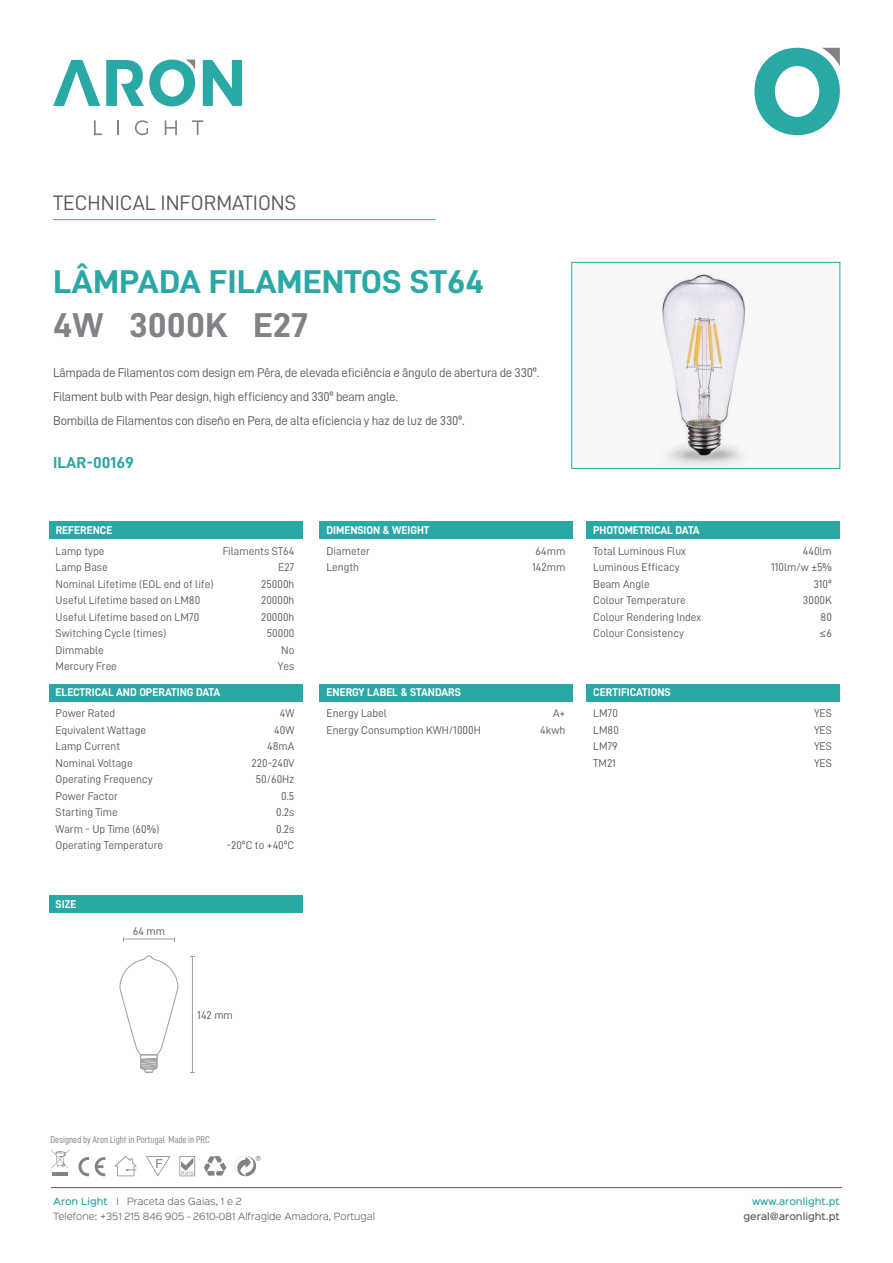
<style>
.page{position:relative;width:893px;height:1263px;background:#fff}
.page>*{position:absolute;margin:0;border:0;box-sizing:border-box;transform-origin:0 0}
.t1{font:34.5px "D DIN Bold";color:#808285;scale:1.08 1}
.t2{font:33px "D DIN Bold";color:#2aa8a5;scale:1.08 1}
.t3{font:21px "D DIN";color:#58595b}
.t4{font:15.75px "D DIN Bold";color:#2aa8a5;scale:1.08 1}
.t5{font:12.75px/24px "D DIN";letter-spacing:-.02em;color:#58595b}
.t6{font:11.25px/16.5px "D DIN";color:#58595b}
.t7{font:11.25px "D DIN Bold";color:#fff}
.t8{font:11.25px "Myriad Pro";color:#58595b}
.t9{font:9.9px "D DIN Condensed";color:#808285}
.t10{font:300 9px/15px "Sinkin Sans 300";color:#58595b}
.t11{font:500 9px "Sinkin Sans 500";color:#58595b}
.t12{font:500 9px "Sinkin Sans 500";color:#2aa8a5}
.s1{font-family:"D DIN"}
.s2{font-family:"Sinkin Sans 500";font-weight:500;color:#2aa8a5}
</style>
<div class="page">
<svg style="left:203px;top:60px;width:39px;height:46px"></svg>
<svg style="left:53px;top:60px;width:47px;height:46px"></svg>
<svg style="left:106px;top:60px;width:89px;height:46px"></svg>
<svg style="left:94px;top:120px;width:8px;height:15px"></svg>
<svg style="left:117px;top:120px;width:2px;height:15px"></svg>
<svg style="left:135px;top:120px;width:13px;height:15px"></svg>
<svg style="left:165px;top:120px;width:12px;height:15px"></svg>
<svg style="left:192px;top:120px;width:11px;height:15px"></svg>
<svg style="left:754px;top:48px;width:86px;height:87px"></svg>
<hr style="left:51px;top:1187px;width:791px;height:1px;background:#58595b">
<img style="left:661px;top:272px;width:89px;height:195px">
<div style="left:49px;top:522px;width:253px;height:17px;background:#2aa8a5"></div>
<hr style="left:53px;top:219px;width:382px;height:1px;background:#2aa8a5">
<div style="left:571px;top:262px;width:269px;height:207px;border:1px solid #2aa8a5"></div>
<div style="left:320px;top:522px;width:253px;height:17px;background:#2aa8a5"></div>
<div style="left:586px;top:522px;width:254px;height:17px;background:#2aa8a5"></div>
<div style="left:49px;top:896px;width:253px;height:17px;background:#2aa8a5"></div>
<div style="left:49px;top:684px;width:253px;height:17px;background:#2aa8a5"></div>
<div style="left:320px;top:684px;width:253px;height:17px;background:#2aa8a5"></div>
<div style="left:586px;top:684px;width:254px;height:17px;background:#2aa8a5"></div>
<svg style="left:179px;top:1156px;width:16px;height:20px"></svg>
<svg style="left:146px;top:1156px;width:25px;height:20px"></svg>
<svg style="left:204px;top:1156px;width:22px;height:20px"></svg>
<svg style="left:114px;top:1156px;width:23px;height:20px"></svg>
<svg style="left:78px;top:1157px;width:11px;height:19px"></svg>
<svg style="left:95px;top:1157px;width:10px;height:19px"></svg>
<hr style="left:52px;top:1172px;width:16px;height:4px;background:#808285">
<svg style="left:51px;top:1149px;width:19px;height:19px"></svg>
<svg style="left:235px;top:1156px;width:26px;height:20px"></svg>
<hr style="left:123px;top:939px;width:52px;height:1px;background:#9d9fa2">
<hr style="left:192px;top:956px;width:1px;height:117px;background:#9d9fa2">
<svg style="left:120px;top:955px;width:58px;height:119px"></svg>
<h3 class="t3" style="left:53px;top:191px;width:245px">TECHNICAL INFORMATIONS</h3>
<h2 class="t2" style="left:53px;top:264px;width:401px">LÂMPADA FILAMENTOS ST64</h2>
<h1 class="t1" style="left:53px;top:306px;width:238px">4W 3000K E27</h1>
<p class="t5" style="left:53px;top:360px;width:488px">Lâmpada de Filamentos com design em Pêra, de elevada eficiência e ângulo de abertura de 330º.<br>Filament bulb with Pear design, high efficiency and 330º beam angle.<br>Bombilla de Filamentos con diseño en Pera, de alta eficiencia y haz de luz de 330º.</p>
<h3 class="t4" style="left:53px;top:454px;width:76px">ILAR-00169</h3>
<p class="t7" style="left:56px;top:524px;width:58px">REFERENCE</p>
<p class="t7" style="left:327px;top:524px;width:104px">DIMENSION &amp; WEIGHT</p>
<p class="t7" style="left:593px;top:524px;width:108px">PHOTOMETRICAL DATA</p>
<p class="t6" style="left:56px;top:542px;width:159px">Lamp type<br>Lamp Base<br>Nominal Lifetime (EOL end of life)<br>Useful Lifetime based on LM80<br>Useful Lifetime based on LM70<br>Switching Cycle (times)<br>Dimmable<br>Mercury Free</p>
<p class="t6" style="left:223px;top:542px;width:73px;text-align:right">Filaments ST64<br>E27<br>25000h<br>20000h<br>20000h<br>50000<br>No<br>Yes</p>
<p class="t6" style="left:327px;top:542px;width:45px">Diameter<br>Length</p>
<p class="t6" style="left:532px;top:542px;width:35px;text-align:center">64mm<br>142mm</p>
<p class="t6" style="left:593px;top:542px;width:110px">Total Luminous Flux<br>Luminous Efficacy<br>Beam Angle<br>Colour Temperature<br>Colour Rendering Index<br>Colour Consistency</p>
<p class="t6" style="left:771px;top:542px;width:62px;text-align:right">440lm<br>110lm/w ±5%<br>310º<br>3000K<br>80</p>
<p class="t8" style="left:820px;top:627px;width:14px">≤<span class="s1">6</span></p>
<p class="t7" style="left:56px;top:686px;width:166px">ELECTRICAL AND OPERATING DATA</p>
<p class="t7" style="left:327px;top:686px;width:136px">ENERGY LABEL &amp; STANDARS</p>
<p class="t7" style="left:593px;top:686px;width:79px">CERTIFICATIONS</p>
<p class="t6" style="left:56px;top:705px;width:109px">Power Rated<br>Equivalent Wattage<br>Lamp Current<br>Nominal Voltage<br>Operating Frequency<br>Power Factor<br>Starting Time<br>Warm - Up Time (60%)<br>Operating Temperature</p>
<p class="t6" style="left:227px;top:705px;width:69px;text-align:right">4W<br>40W<br>48mA<br>220-240V<br>50/60Hz<br>0.5<br>0.2s<br>0.2s<br>-20ºC to +40ºC</p>
<p class="t6" style="left:327px;top:705px;width:156px">Energy Label<br>Energy Consumption KWH/1000H</p>
<p class="t6" style="left:540px;top:705px;width:27px;text-align:right">A+<br>4kwh</p>
<p class="t6" style="left:593px;top:705px;width:27px;text-align:justify">LM70<br>LM80<br>LM79<br>TM21</p>
<p class="t6" style="left:814px;top:705px;width:19px;text-align:justify">YES YES YES YES</p>
<p class="t7" style="left:56px;top:898px;width:22px">SIZE</p>
<p class="t6" style="left:133px;top:922px;width:34px">64 mm</p>
<p class="t6" style="left:197px;top:1006px;width:37px">142 mm</p>
<p class="t9" style="left:51px;top:1134px;width:161px">Designed by Aron Light in Portugal Made in PRC</p>
<p class="t10" style="left:53px;top:1193px;width:323px"><span class="s2">Aron Light</span> I Praceta das Gaias, 1 e 2<br>Telefone: +351 215 846 905 - 2610-081 Alfragide Amadora, Portugal</p>
<p class="t12" style="left:752px;top:1194px;width:89px">www.aronlight.pt</p>
<p class="t11" style="left:743px;top:1209px;width:98px">geral@aronlight.pt</p>
</div>
